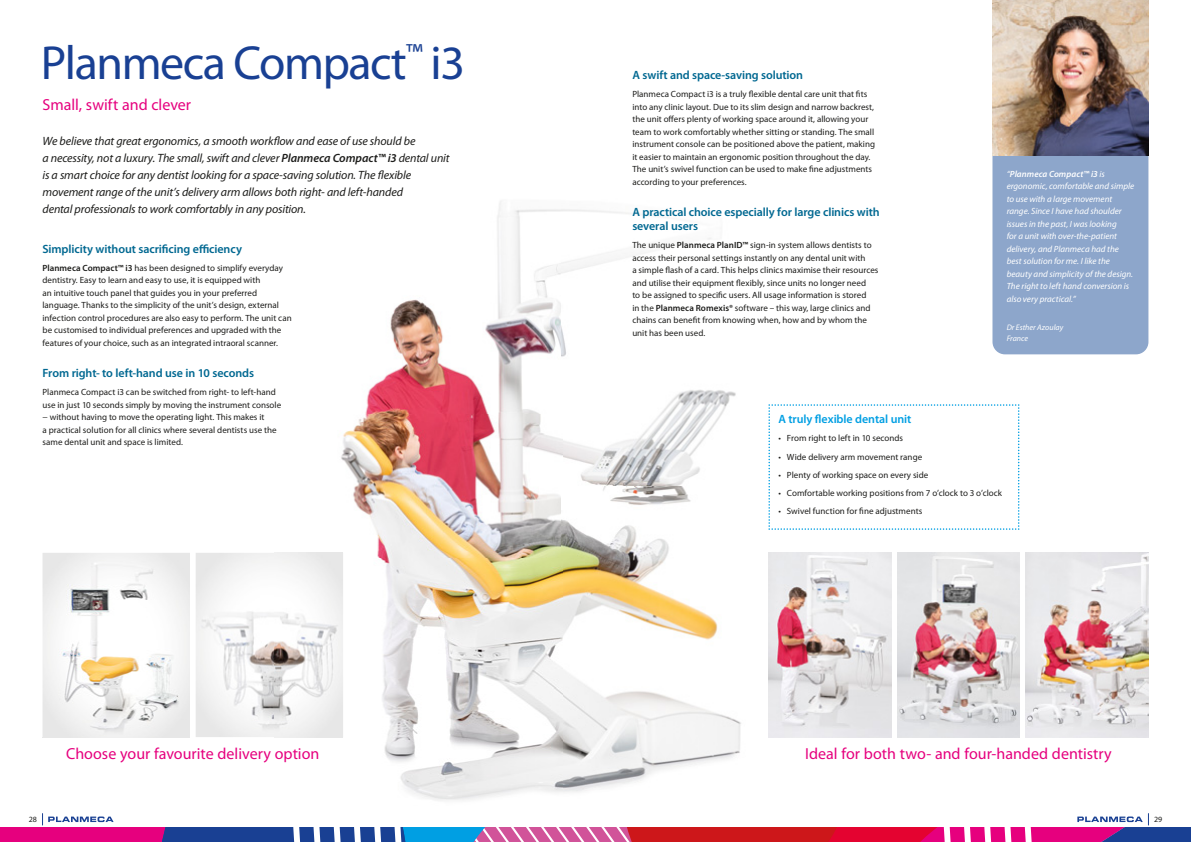
<style>
.page{position:relative;width:1191px;height:842px;background:#fff}
.page>*{position:absolute;margin:0;border:0;box-sizing:border-box;transform-origin:0 0}
.t1{font:48px "Myriad Pro";letter-spacing:-.03em;color:#194093}
.t2{font:16px "Myriad Pro";color:#e6007e}
.t3{font:italic 12px/17px "Myriad Pro";letter-spacing:-.01em;color:#1d1d1b}
.t4{font:600 12px/14px "Myriad Pro";letter-spacing:-.01em;color:#006891}
.t5{font:600 12px "Myriad Pro";letter-spacing:-.01em;color:#009fe3}
.t6{font:9px/12.5px "Myriad Pro";color:#1d1d1b}
.t7{font:italic 9px/12.5px "Myriad Pro";color:#fff}
.t8{font:italic 8px/11px "Myriad Pro";letter-spacing:.005em;color:#fff}
.t9{font:8px "Myriad Pro";color:#1d1d1b}
.s1{font-weight:600}
</style>
<div class="page">
<img style="left:274px;top:201px;width:287px;height:357px">
<img style="left:561px;top:209px;width:252px;height:583px">
<img style="left:310px;top:558px;width:252px;height:243px">
<img style="left:196px;top:553px;width:147px;height:184px">
<img style="left:196px;top:553px;width:78px;height:1px">
<img style="left:274px;top:553px;width:68px;height:184px">
<img style="left:1025px;top:553px;width:123px;height:184px">
<img style="left:897px;top:553px;width:123px;height:184px">
<img style="left:768px;top:553px;width:123px;height:184px">
<hr style="left:43px;top:737px;width:147px;height:1px;background:#eaeaea">
<img style="left:43px;top:553px;width:147px;height:184px">
<svg style="left:0;top:813px;width:1191px;height:29px"></svg>
<div style="left:992px;top:156px;width:156px;height:198px;background:#8da6cb"></div>
<img style="left:992px;top:0;width:156px;height:156px">
<svg style="left:768px;top:404px;width:251px;height:126px"></svg>
<h1 class="t1" style="left:41px;top:44px;width:426px">Planmeca Compact<sup>™</sup> i3</h1>
<h2 class="t2" style="left:43px;top:98px;width:150px">Small, swift and clever</h2>
<p class="t3" style="left:43px;top:133px;width:408px">We believe that great ergonomics, a smooth workflow and ease of use should be<br>a necessity, not a luxury. The small, swift and clever <span class="s1">Planmeca Compact™ i3</span> dental unit is a smart choice for any dentist looking for a space-saving solution. The flexible movement range of the unit’s delivery arm allows both right- and left-handed<br>dental professionals to work comfortably in any position.</p>
<h3 class="t4" style="left:43px;top:243px;width:201px">Simplicity without sacrificing efficiency</h3>
<p class="t6" style="left:43px;top:262px;width:251px"><span class="s1">Planmeca Compact™ i3</span> has been designed to simplify everyday dentistry. Easy to learn and easy to use, it is equipped with<br>an intuitive touch panel that guides you in your preferred language. Thanks to the simplicity of the unit’s design, external infection control procedures are also easy to perform. The unit can be customised to individual preferences and upgraded with the features of your choice, such as an integrated intraoral scanner.</p>
<h3 class="t4" style="left:43px;top:367px;width:213px">From right- to left-hand use in 10 seconds</h3>
<p class="t6" style="left:43px;top:387px;width:240px">Planmeca Compact i3 can be switched from right- to left-hand use in just 10 seconds simply by moving the instrument console − without having to move the operating light. This makes it<br>a practical solution for all clinics where several dentists use the same dental unit and space is limited.</p>
<h3 class="t4" style="left:632px;top:69px;width:172px">A swift and space-saving solution</h3>
<p class="t6" style="left:632px;top:89px;width:244px">Planmeca Compact i3 is a truly flexible dental care unit that fits into any clinic layout. Due to its slim design and narrow backrest, the unit offers plenty of working space around it, allowing your team to work comfortably whether sitting or standing. The small instrument console can be positioned above the patient, making it easier to maintain an ergonomic position throughout the day.<br>The unit’s swivel function can be used to make fine adjustments according to your preferences.</p>
<h3 class="t4" style="left:632px;top:206px;width:249px">A practical choice especially for large clinics with several users</h3>
<p class="t6" style="left:632px;top:239px;width:247px">The unique <span class="s1">Planmeca PlanID™</span> sign-in system allows dentists to access their personal settings instantly on any dental unit with<br>a simple flash of a card. This helps clinics maximise their resources and utilise their equipment flexibly, since units no longer need<br>to be assigned to specific users. All usage information is stored<br>in the <span class="s1">Planmeca Romexis®</span> software – this way, large clinics and chains can benefit from knowing when, how and by whom the unit has been used.</p>
<p class="t7" style="left:1006px;top:168px;width:129px">“<span class="s1">Planmeca Compact™ i3</span> is ergonomic, comfortable and simple to use with a large movement range. Since I have had shoulder issues in the past, I was looking<br>for a unit with over-the-patient delivery, and Planmeca had the best solution for me. I like the beauty and simplicity of the design.<br>The right to left hand conversion is also very practical.”</p>
<p class="t8" style="left:1006px;top:322px;width:58px">Dr Esther Azoulay<br>France</p>
<h3 class="t5" style="left:778px;top:415px;width:134px">A truly flexible dental unit</h3>
<p class="t6" style="left:778px;top:433px;width:126px">• From right to left in 10 seconds</p>
<p class="t6" style="left:778px;top:451px;width:145px">• Wide delivery arm movement range</p>
<p class="t6" style="left:778px;top:469px;width:151px">• Plenty of working space on every side</p>
<p class="t6" style="left:778px;top:487px;width:225px">• Comfortable working positions from 7 o’clock to 3 o’clock</p>
<p class="t6" style="left:778px;top:506px;width:145px">• Swivel function for fine adjustments</p>
<h2 class="t2" style="left:66px;top:747px;width:255px">Choose your favourite delivery option</h2>
<h2 class="t2" style="left:805px;top:747px;width:308px">Ideal for both two- and four-handed dentistry</h2>
<p class="t9" style="left:29px;top:816px;width:10px">28</p>
<p class="t9" style="left:1154px;top:816px;width:10px">29</p>
</div>
